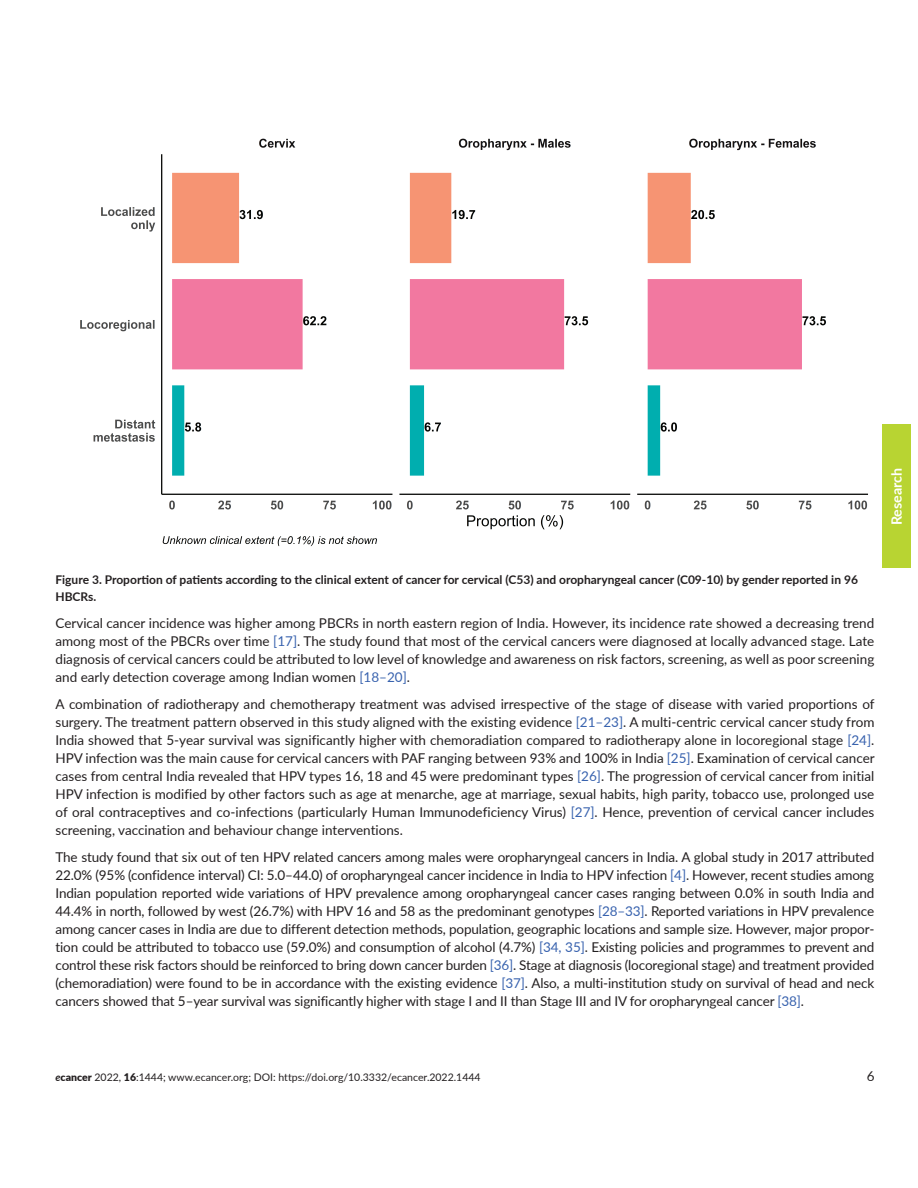
<style>
.page{position:relative;width:918px;height:1188px;background:#fff}
.page>*{position:absolute;margin:0;border:0;box-sizing:border-box;transform-origin:0 0}
.t1{font:700 14.25px "Lato";color:#fff}
.t2{font:13.5px/18px "Lato";color:#231f20;text-align:justify}
.t3{font:700 12px/16.5px "Lato";color:#231f20}
.t4{font:10.5px "Lato";color:#231f20}
.s1{color:#3862ae}
.s2{font-weight:700;font-style:italic}
.s3{font-weight:900}
</style>
<div class="page">
<div style="left:882px;top:425px;width:29px;height:143px;background:#b8d432"></div>
<img style="left:80px;top:138px;width:788px;height:409px">
<p class="t1" style="left:886px;top:525px;width:59px;rotate:-90deg">Research</p>
<p class="t3" style="left:56px;top:571px;width:804px">Figure 3. Proportion of patients according to the clinical extent of cancer for cervical (C53) and oropharyngeal cancer (C09-10) by gender reported in 96<br>HBCRs.</p>
<p class="t2" style="left:56px;top:613px;width:820px">Cervical cancer incidence was higher among PBCRs in north eastern region of India. However, its incidence rate showed a decreasing trend among most of the PBCRs over time <span class="s1">[17]</span>. The study found that most of the cervical cancers were diagnosed at locally advanced stage. Late diagnosis of cervical cancers could be attributed to low level of knowledge and awareness on risk factors, screening, as well as poor screening and early detection coverage among Indian women <span class="s1">[18–20]</span>.</p>
<p class="t2" style="left:56px;top:694px;width:821px">A combination of radiotherapy and chemotherapy treatment was advised irrespective of the stage of disease with varied proportions of surgery. The treatment pattern observed in this study aligned with the existing evidence <span class="s1">[21–23]</span>. A multi-centric cervical cancer study from India showed that 5-year survival was significantly higher with chemoradiation compared to radiotherapy alone in locoregional stage <span class="s1">[24]</span>.<br>HPV infection was the main cause for cervical cancers with PAF ranging between 93% and 100% in India <span class="s1">[25]</span>. Examination of cervical cancer cases from central India revealed that HPV types 16, 18 and 45 were predominant types <span class="s1">[26]</span>. The progression of cervical cancer from initial HPV infection is modified by other factors such as age at menarche, age at marriage, sexual habits, high parity, tobacco use, prolonged use of oral contraceptives and co-infections (particularly Human Immunodeficiency Virus) <span class="s1">[27]</span>. Hence, prevention of cervical cancer includes screening, vaccination and behaviour change interventions.</p>
<p class="t2" style="left:56px;top:847px;width:820px">The study found that six out of ten HPV related cancers among males were oropharyngeal cancers in India. A global study in 2017 attributed 22.0% (95% (confidence interval) CI: 5.0–44.0) of oropharyngeal cancer incidence in India to HPV infection <span class="s1">[4]</span>. However, recent studies among Indian population reported wide variations of HPV prevalence among oropharyngeal cancer cases ranging between 0.0% in south India and 44.4% in north, followed by west (26.7%) with HPV 16 and 58 as the predominant genotypes <span class="s1">[28–33]</span>. Reported variations in HPV prevalence among cancer cases in India are due to different detection methods, population, geographic locations and sample size. However, major propor&shy;tion could be attributed to tobacco use (59.0%) and consumption of alcohol (4.7%) <span class="s1">[34, 35]</span>. Existing policies and programmes to prevent and control these risk factors should be reinforced to bring down cancer burden <span class="s1">[36]</span>. Stage at diagnosis (locoregional stage) and treatment provided (chemoradiation) were found to be in accordance with the existing evidence <span class="s1">[37]</span>. Also, a multi-institution study on survival of head and neck cancers showed that 5–year survival was significantly higher with stage I and II than Stage III and IV for oropharyngeal cancer <span class="s1">[38]</span>.</p>
<p class="t4" style="left:56px;top:1070px;width:427px"><span class="s2">e</span><span class="s3">cancer</span> 2022, <span class="s3">16</span>:1444; www.ecancer.org; DOI: https://doi.org/10.3332/ecancer.2022.1444</p>
<p class="t2" style="left:867px;top:1067px;width:9px">6</p>
</div>
